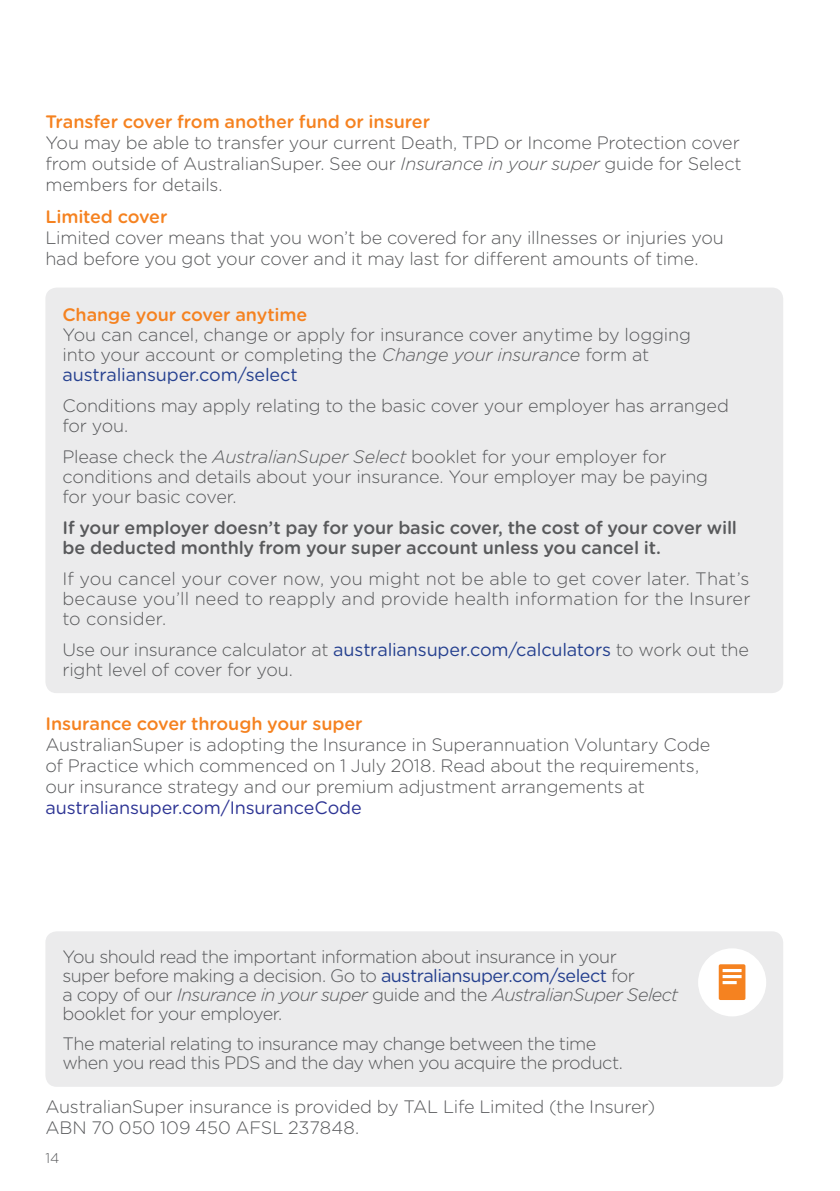
<style>
.page{position:relative;width:840px;height:1191px;background:#fff}
.page>*{position:absolute;margin:0;border:0;box-sizing:border-box;transform-origin:0 0}
.t1{font:300 18px/20px "Gotham Rounded";letter-spacing:-.015em;color:#58595b}
.t2{font:500 18px/20px "Gotham Rounded";letter-spacing:-.005em;color:#58595b}
.t3{font:500 18px "Gotham Rounded";letter-spacing:-.005em;color:#f58220}
.t4{font:18px "Gotham Rounded";letter-spacing:-.005em;color:#2d3494}
.t5{font:300 14px "Gotham Rounded";color:#58595b}
.s1{font-style:italic}
.s2{font-weight:400;color:#25408f}
</style>
<div class="page">
<div style="left:45px;top:931px;width:737px;height:155px;background:#ebebec;border-radius:11px"></div>
<div style="left:697px;top:948px;width:68px;height:68px;background:#fff;border-radius:50%"></div>
<div style="left:718px;top:964px;width:27px;height:36px;background:#f58220;border-radius:2px"></div>
<hr style="left:722px;top:969px;width:19px;height:3px;background:#fff">
<hr style="left:722px;top:975px;width:19px;height:3px;background:#fff">
<hr style="left:722px;top:981px;width:14px;height:3px;background:#fff">
<div style="left:45px;top:287px;width:737px;height:406px;background:#ebebec;border-radius:11px"></div>
<p class="t3" style="left:45px;top:109px;width:386px">Transfer cover from another fund or insurer</p>
<p class="t1" style="left:45px;top:131px;width:697px;line-height:21px;text-align:justify">You may be able to transfer your current Death, TPD or Income Protection cover from outside of AustralianSuper. See our <span class="s1">Insurance in your super</span> guide for Select members for details.</p>
<p class="t3" style="left:45px;top:204px;width:123px">Limited cover</p>
<p class="t1" style="left:45px;top:226px;width:679px;line-height:21px">Limited cover means that you won’t be covered for any illnesses or injuries you had before you got your cover and it may last for different amounts of time.</p>
<p class="t3" style="left:62px;top:302px;width:246px">Change your cover anytime</p>
<p class="t1" style="left:62px;top:324px;width:630px">You can cancel, change or apply for insurance cover anytime by logging into your account or completing the <span class="s1">Change your insurance</span> form at <span class="s2">australiansuper.com/select</span></p>
<p class="t1" style="left:62px;top:395px;width:667px">Conditions may apply relating to the basic cover your employer has arranged for you.</p>
<p class="t1" style="left:62px;top:446px;width:647px">Please check the <span class="s1">AustralianSuper Select</span> booklet for your employer for conditions and details about your insurance. Your employer may be paying for your basic cover.</p>
<p class="t2" style="left:62px;top:517px;width:675px">If your employer doesn’t pay for your basic cover, the cost of your cover will be deducted monthly from your super account unless you cancel it.</p>
<p class="t1" style="left:62px;top:568px;width:689px;text-align:justify">If you cancel your cover now, you might not be able to get cover later. That’s because you’ll need to reapply and provide health information for the Insurer to consider.</p>
<p class="t1" style="left:62px;top:639px;width:687px">Use our insurance calculator at <span class="s2">australiansuper.com/calculators</span> to work out the right level of cover for you.</p>
<p class="t3" style="left:45px;top:711px;width:319px">Insurance cover through your super</p>
<p class="t1" style="left:45px;top:733px;width:666px;line-height:21px">AustralianSuper is adopting the Insurance in Superannuation Voluntary Code of Practice which commenced on 1 July 2018. Read about the requirements, our insurance strategy and our premium adjustment arrangements at</p>
<p class="t4" style="left:45px;top:795px;width:318px">australiansuper.com/InsuranceCode</p>
<p class="t1" style="left:62px;top:946px;width:617px;line-height:19px">You should read the important information about insurance in your<br>super before making a decision. Go to <span class="s2">australiansuper.com/select</span> for<br>a copy of our <span class="s1">Insurance in your super</span> guide and the <span class="s1">AustralianSuper Select </span>booklet for your employer.</p>
<p class="t1" style="left:62px;top:1033px;width:561px;line-height:19px">The material relating to insurance may change between the time when you read this PDS and the day when you acquire the product.</p>
<p class="t1" style="left:45px;top:1094px;width:611px;line-height:21px">AustralianSuper insurance is provided by TAL Life Limited (the Insurer)<br>ABN 70 050 109 450 AFSL 237848.</p>
<p class="t5" style="left:45px;top:1148px;width:15px">14</p>
</div>
